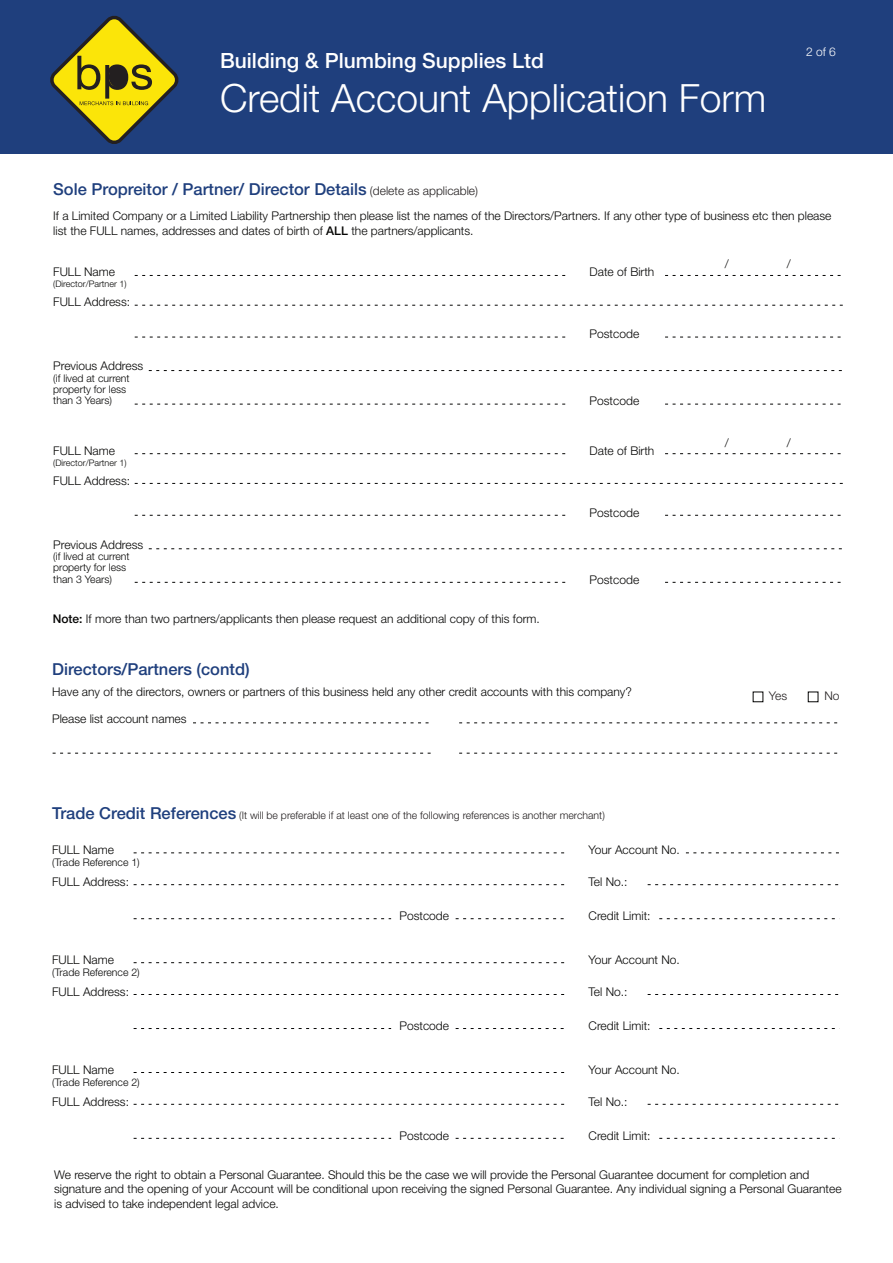
<style>
.page{position:relative;width:893px;height:1263px;background:#fff}
.page>*{position:absolute;margin:0;border:0;box-sizing:border-box;transform-origin:0 0}
.t1{font:300 39px "Helvetica Neue LT Std";color:#fff}
.t2{font:500 21px "Helvetica Neue LT Std";color:#fff}
.t3{font:500 16.5px "Helvetica Neue LT Std";color:#1f3f7d}
.t4{font:300 12px/14.4px "Helvetica Neue LT Std";color:#050504}
.t5{font:300 12px "Helvetica Neue LT Std";color:#231f20}
.t6{font:300 12px "Helvetica Neue LT Std";color:#fff}
.t7{font:300 10.5px/11.2px "Helvetica Neue LT Std";color:#050504}
.t8{font:300 10.5px "Helvetica Neue LT Std";color:#231f20}
.t9{font:300 9px "Helvetica Neue LT Std";color:#050504}
.s1{font-weight:300;font-size:12px;color:#231f20}
.s2{font-weight:500}
.s3{font-weight:500;font-size:16.5px;color:#1f3f7d}
</style>
<div class="page">
<svg style="left:135px;top:275px;width:431px;height:1px"></svg>
<svg style="left:665px;top:275px;width:176px;height:1px"></svg>
<svg style="left:665px;top:337px;width:176px;height:1px"></svg>
<svg style="left:135px;top:305px;width:708px;height:1px"></svg>
<svg style="left:135px;top:337px;width:431px;height:1px"></svg>
<svg style="left:665px;top:404px;width:176px;height:1px"></svg>
<svg style="left:149px;top:370px;width:693px;height:1px"></svg>
<svg style="left:135px;top:404px;width:431px;height:1px"></svg>
<svg style="left:135px;top:453px;width:431px;height:1px"></svg>
<svg style="left:665px;top:453px;width:176px;height:1px"></svg>
<svg style="left:665px;top:515px;width:176px;height:1px"></svg>
<svg style="left:135px;top:483px;width:708px;height:1px"></svg>
<svg style="left:135px;top:515px;width:431px;height:1px"></svg>
<svg style="left:665px;top:582px;width:176px;height:1px"></svg>
<svg style="left:149px;top:548px;width:693px;height:1px"></svg>
<svg style="left:135px;top:582px;width:431px;height:1px"></svg>
<svg style="left:134px;top:852px;width:431px;height:1px"></svg>
<svg style="left:134px;top:884px;width:431px;height:1px"></svg>
<svg style="left:686px;top:852px;width:153px;height:1px"></svg>
<svg style="left:659px;top:918px;width:176px;height:1px"></svg>
<svg style="left:456px;top:918px;width:108px;height:1px"></svg>
<svg style="left:53px;top:753px;width:378px;height:1px"></svg>
<svg style="left:134px;top:918px;width:257px;height:1px"></svg>
<svg style="left:648px;top:884px;width:191px;height:1px"></svg>
<svg style="left:134px;top:962px;width:431px;height:1px"></svg>
<svg style="left:134px;top:994px;width:431px;height:1px"></svg>
<svg style="left:659px;top:1028px;width:176px;height:1px"></svg>
<svg style="left:456px;top:1028px;width:108px;height:1px"></svg>
<svg style="left:134px;top:1028px;width:257px;height:1px"></svg>
<svg style="left:648px;top:994px;width:191px;height:1px"></svg>
<svg style="left:134px;top:1072px;width:431px;height:1px"></svg>
<svg style="left:134px;top:1104px;width:431px;height:1px"></svg>
<svg style="left:659px;top:1138px;width:176px;height:1px"></svg>
<svg style="left:456px;top:1138px;width:108px;height:1px"></svg>
<svg style="left:134px;top:1138px;width:257px;height:1px"></svg>
<svg style="left:648px;top:1104px;width:191px;height:1px"></svg>
<svg style="left:459px;top:753px;width:379px;height:1px"></svg>
<svg style="left:459px;top:722px;width:379px;height:1px"></svg>
<svg style="left:193px;top:722px;width:236px;height:1px"></svg>
<div style="left:0;top:0;width:893px;height:154px;background:#1f3f7d"></div>
<svg style="left:50px;top:15px;width:129px;height:129px"></svg>
<div style="left:109px;top:67px;width:16px;height:20px;background:#231f20;border-radius:50%"></div>
<h2 class="t2" style="left:220px;top:48px;width:326px">Building &amp; Plumbing Supplies Ltd</h2>
<h1 class="t1" style="left:220px;top:75px;width:548px">Credit Account Application Form</h1>
<h3 class="t3" style="left:53px;top:179px;width:426px">Sole Propreitor / Partner/ Director Details <span class="s1">(delete as applicable)</span></h3>
<p class="t6" style="left:806px;top:44px;width:31px">2 of 6</p>
<p class="t4" style="left:53px;top:208px;width:780px">If a Limited Company or a Limited Liability Partnership then please list the names of the Directors/Partners. If any other type of business etc then please list the FULL names, addresses and dates of birth of <span class="s2">ALL</span> the partners/applicants.</p>
<p class="t4" style="left:53px;top:265px;width:63px">FULL Name</p>
<p class="t9" style="left:53px;top:279px;width:75px">(Director/Partner 1)</p>
<p class="t4" style="left:53px;top:295px;width:78px">FULL Address:</p>
<p class="t4" style="left:53px;top:359px;width:92px">Previous Address</p>
<p class="t7" style="left:53px;top:372px;width:78px">(if lived at current property for less than 3 Years)</p>
<p class="t4" style="left:53px;top:443px;width:63px">FULL Name</p>
<p class="t9" style="left:53px;top:457px;width:75px">(Director/Partner 1)</p>
<p class="t4" style="left:53px;top:473px;width:78px">FULL Address:</p>
<p class="t4" style="left:53px;top:537px;width:92px">Previous Address</p>
<p class="t7" style="left:53px;top:551px;width:78px">(if lived at current property for less than 3 Years)</p>
<p class="t4" style="left:53px;top:611px;width:488px"><span class="s2">Note:</span> If more than two partners/applicants then please request an additional copy of this form.</p>
<p class="t4" style="left:590px;top:265px;width:66px">Date of Birth</p>
<p class="t4" style="left:590px;top:327px;width:51px">Postcode</p>
<p class="t4" style="left:590px;top:394px;width:51px">Postcode</p>
<p class="t4" style="left:590px;top:443px;width:66px">Date of Birth</p>
<p class="t4" style="left:590px;top:505px;width:51px">Postcode</p>
<p class="t4" style="left:590px;top:572px;width:51px">Postcode</p>
<h3 class="t3" style="left:52px;top:659px;width:199px">Directors/Partners (contd)</h3>
<p class="t4" style="left:52px;top:684px;width:581px">Have any of the directors, owners or partners of this business held any other credit accounts with this company?</p>
<p class="t4" style="left:52px;top:711px;width:136px">Please list account names</p>
<p class="t8" style="left:52px;top:809px;width:554px"><span class="s3">Trade Credit References</span> (It will be preferable if at least one of the following references is another merchant)</p>
<p class="t4" style="left:52px;top:842px;width:63px">FULL Name</p>
<p class="t7" style="left:52px;top:857px;width:89px">(Trade Reference 1)</p>
<p class="t4" style="left:52px;top:875px;width:78px">FULL Address:</p>
<p class="t4" style="left:589px;top:842px;width:93px">Your Account No.</p>
<p class="t4" style="left:589px;top:875px;width:40px">Tel No.:</p>
<p class="t4" style="left:52px;top:952px;width:63px">FULL Name</p>
<p class="t7" style="left:52px;top:967px;width:89px">(Trade Reference 2)</p>
<p class="t4" style="left:52px;top:984px;width:78px">FULL Address:</p>
<p class="t4" style="left:52px;top:1062px;width:63px">FULL Name</p>
<p class="t7" style="left:52px;top:1076px;width:89px">(Trade Reference 2)</p>
<p class="t4" style="left:52px;top:1094px;width:78px">FULL Address:</p>
<p class="t4" style="left:400px;top:908px;width:51px">Postcode</p>
<p class="t4" style="left:589px;top:908px;width:64px">Credit Limit:</p>
<p class="t4" style="left:589px;top:952px;width:93px">Your Account No.</p>
<p class="t4" style="left:589px;top:984px;width:40px">Tel No.:</p>
<p class="t4" style="left:400px;top:1018px;width:51px">Postcode</p>
<p class="t4" style="left:589px;top:1018px;width:64px">Credit Limit:</p>
<p class="t4" style="left:589px;top:1062px;width:93px">Your Account No.</p>
<p class="t4" style="left:589px;top:1094px;width:40px">Tel No.:</p>
<p class="t4" style="left:400px;top:1128px;width:51px">Postcode</p>
<p class="t4" style="left:589px;top:1128px;width:64px">Credit Limit:</p>
<p class="t4" style="left:725px;top:257px;width:5px">/</p>
<p class="t4" style="left:787px;top:257px;width:5px">/</p>
<p class="t4" style="left:725px;top:435px;width:5px">/</p>
<p class="t4" style="left:787px;top:435px;width:5px">/</p>
<p class="t5" style="left:769px;top:688px;width:20px">Yes</p>
<p class="t5" style="left:824px;top:688px;width:17px">No</p>
<p class="t4" style="left:54px;top:1167px;width:789px">We reserve the right to obtain a Personal Guarantee. Should this be the case we will provide the Personal Guarantee document for completion and signature and the opening of your Account will be conditional upon receiving the signed Personal Guarantee. Any individual signing a Personal Guarantee is advised to take independent legal advice.</p>
</div>
